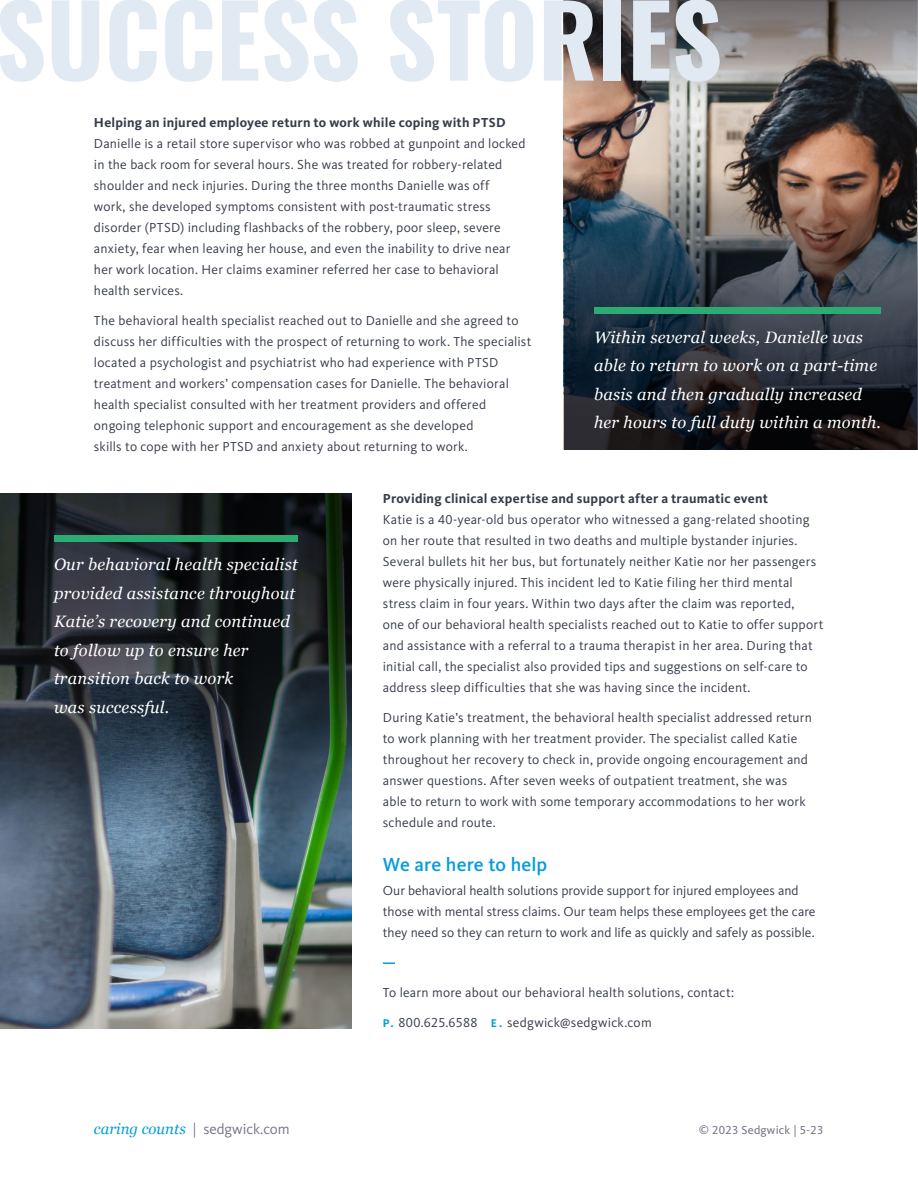
<style>
.page{position:relative;width:918px;height:1188px;background:#fff}
.page>*{position:absolute;margin:0;border:0;box-sizing:border-box;transform-origin:0 0}
.I2{font:700 99px "Oswald";color:#e1e9f2}
.t1{font:500 19.5px "Kievit OT";color:#069ddc}
.Pull_quote_1{font:italic 16.5px/28.5px "Georgia";letter-spacing:.015em;color:#fff}
.t2{font:15px "Kievit OT";color:#747689}
.Body{font:13.5px/21px "Kievit OT";letter-spacing:.015em;color:#373c4b}
.t3{font:700 13.5px "Kievit OT";letter-spacing:.015em;color:#373c4b}
.t4{font:12px "Kievit OT";letter-spacing:.02em;color:#747689}
.s1{font-weight:700;font-size:11.7px;color:#069ddc}
.s2{font-family:"Georgia";font-style:italic;color:#069ddc}
</style>
<div class="page">
<svg style="left:383px;top:962px;width:12px;height:2px"></svg>
<img style="left:0;top:877px;width:352px;height:152px">
<svg style="left:0;top:493px;width:352px;height:384px;background:#2f3b41"></svg>
<div style="left:54px;top:535px;width:244px;height:7px;background:#2cac73"></div>
<img style="left:564px;top:136px;width:354px;height:313px">
<div style="left:594px;top:308px;width:286px;height:6px;background:#2cac73"></div>
<svg style="left:564px;top:0;width:354px;height:136px;background:#746e6b"></svg>
<p class="I2" style="left:-4px;top:-11px;width:728px">SUCCESS STORIES</p>
<h3 class="t3" style="left:94px;top:114px;width:413px">Helping an injured employee return to work while coping with PTSD</h3>
<p class="Body" style="left:94px;top:133px;width:433px">Danielle is a retail store supervisor who was robbed at gunpoint and locked in the back room for several hours. She was treated for robbery-related shoulder and neck injuries. During the three months Danielle was off<br>work, she developed symptoms consistent with post-traumatic stress disorder (PTSD) including flashbacks of the robbery, poor sleep, severe anxiety, fear when leaving her house, and even the inability to drive near her work location. Her claims examiner referred her case to behavioral health services.</p>
<p class="Body" style="left:94px;top:310px;width:439px">The behavioral health specialist reached out to Danielle and she agreed to discuss her difficulties with the prospect of returning to work. The specialist located a psychologist and psychiatrist who had experience with PTSD treatment and workers’ compensation cases for Danielle. The behavioral health specialist consulted with her treatment providers and offered ongoing telephonic support and encouragement as she developed<br>skills to cope with her PTSD and anxiety about returning to work.</p>
<h3 class="t3" style="left:383px;top:491px;width:387px">Providing clinical expertise and support after a traumatic event</h3>
<p class="Body" style="left:383px;top:509px;width:442px">Katie is a 40-year-old bus operator who witnessed a gang-related shooting on her route that resulted in two deaths and multiple bystander injuries.<br>Several bullets hit her bus, but fortunately neither Katie nor her passengers were physically injured. This incident led to Katie filing her third mental stress claim in four years. Within two days after the claim was reported,<br>one of our behavioral health specialists reached out to Katie to offer support and assistance with a referral to a trauma therapist in her area. During that initial call, the specialist also provided tips and suggestions on self-care to address sleep difficulties that she was having since the incident.</p>
<p class="Body" style="left:383px;top:707px;width:430px">During Katie’s treatment, the behavioral health specialist addressed return to work planning with her treatment provider. The specialist called Katie throughout her recovery to check in, provide ongoing encouragement and answer questions. After seven weeks of outpatient treatment, she was able to return to work with some temporary accommodations to her work schedule and route.</p>
<h2 class="t1" style="left:383px;top:853px;width:166px">We are here to help</h2>
<p class="Body" style="left:383px;top:880px;width:434px">Our behavioral health solutions provide support for injured employees and those with mental stress claims. Our team helps these employees get the care they need so they can return to work and life as quickly and safely as possible.</p>
<p class="Pull_quote_1" style="left:594px;top:322px;width:288px">Within several weeks, Danielle was able to return to work on a part-time basis and then gradually increased her hours to full duty within a month.</p>
<p class="Pull_quote_1" style="left:54px;top:549px;width:245px">Our behavioral health specialist provided assistance throughout<br>Katie’s recovery and continued to follow up to ensure her</p>
<p class="Pull_quote_1" style="left:54px;top:663px;width:181px">transition back to work was successful.</p>
<p class="Body" style="left:383px;top:982px;width:353px">To learn more about our behavioral health solutions, contact:</p>
<p class="Body" style="left:383px;top:1012px;width:270px"><span class="s1">P.</span> 800.625.6588 <span class="s1">E.</span> sedgwick@sedgwick.com</p>
<p class="t2" style="left:94px;top:1120px;width:197px"><span class="s2">caring counts</span> | sedgwick.com</p>
<p class="t4" style="left:699px;top:1123px;width:126px">© 2023 Sedgwick | 5-23</p>
</div>
